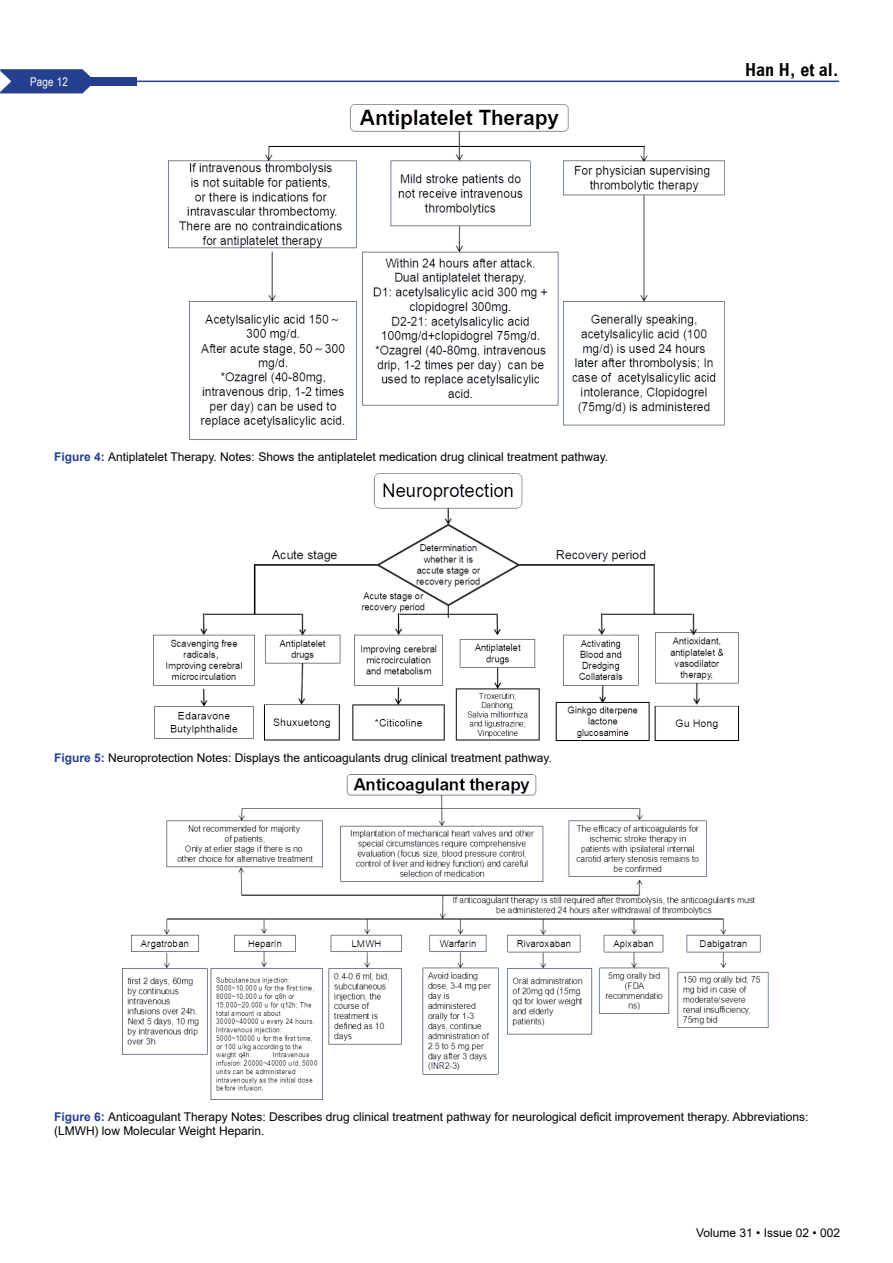
<style>
.page{position:relative;width:893px;height:1263px;background:#fff}
.page>*{position:absolute;margin:0;border:0;box-sizing:border-box;transform-origin:0 0}
.t1{font:700 condensed 18px "Arial";color:#000}
.t2{font:12px/14.4px "Arial";color:#000}
.t3{font:12px "Arial Narrow";letter-spacing:.015em;color:#fff}
.s1{font-weight:700;color:#25408f}
</style>
<div class="page">
<hr style="left:54px;top:81px;width:785px;height:1px;background:#25408f">
<svg style="left:0;top:69px;width:91px;height:24px;background:#40579c"></svg>
<div style="left:30px;top:77px;width:106px;height:9px;background:#25408f"></div>
<img style="left:168px;top:105px;width:557px;height:334px">
<img style="left:154px;top:474px;width:585px;height:266px">
<img style="left:123px;top:774px;width:646px;height:325px">
<p class="t3" style="left:30px;top:73px;width:39px">Page 12</p>
<h1 class="t1" style="left:745px;top:60px;width:95px">Han H, et al.</h1>
<p class="t2" style="left:54px;top:449px;width:556px"><span class="s1">Figure 4:</span> Antiplatelet Therapy. Notes: Shows the antiplatelet medication drug clinical treatment pathway.</p>
<p class="t2" style="left:54px;top:750px;width:500px"><span class="s1">Figure 5:</span> Neuroprotection Notes: Displays the anticoagulants drug clinical treatment pathway.</p>
<p class="t2" style="left:54px;top:1109px;width:756px"><span class="s1">Figure 6:</span> Anticoagulant Therapy Notes: Describes drug clinical treatment pathway for neurological deficit improvement therapy. Abbreviations: (LMWH) low Molecular Weight Heparin.</p>
<p class="t2" style="left:696px;top:1225px;width:145px">Volume 31 • Issue 02 • 002</p>
</div>
